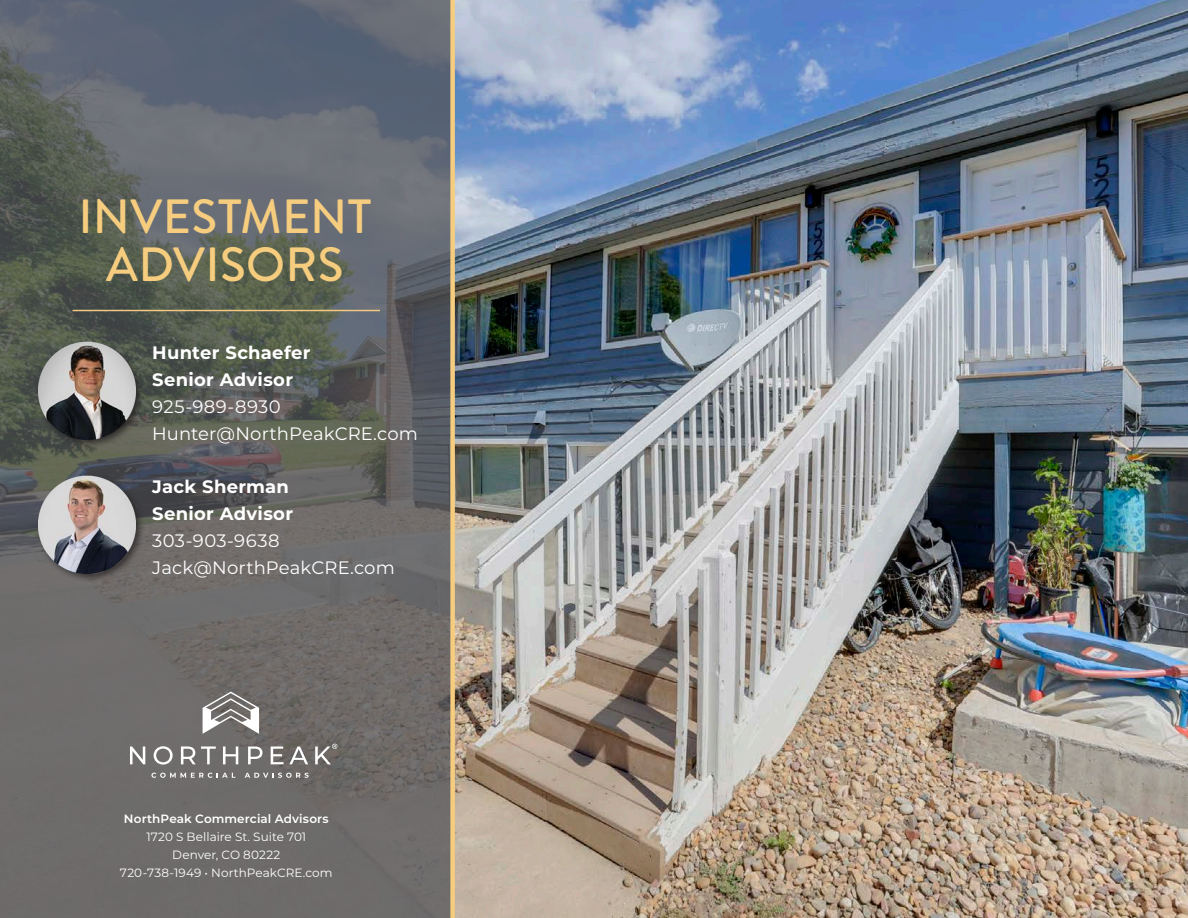
<style>
.page{position:relative;width:1188px;height:918px;background:#fff}
.page>*{position:absolute;margin:0;border:0;box-sizing:border-box;transform-origin:0 0}
.swot_title{font:500 48px "Brandon Grotesque";letter-spacing:.01em;color:#f6cd7f}
.swot_title-2{font:18px "Montserrat";letter-spacing:.01em;color:#fff}
.swot_title-3{font:700 18px "Montserrat";letter-spacing:.015em;color:#fff}
.Body{font:12px/18px "Montserrat";letter-spacing:.005em;color:#fff;text-align:center}
.Body-2{font:600 12px "Montserrat";letter-spacing:.01em;color:#fff}
</style>
<div class="page">
<img style="left:455px;top:0;width:733px;height:918px">
<svg style="left:0;top:0;width:450px;height:918px;background:#646666"></svg>
<div style="left:450px;top:0;width:5px;height:918px;background:#f6cd7f"></div>
<hr style="left:73px;top:310px;width:307px;height:1px;background:#f1c885">
<svg style="left:130px;top:747px;width:15px;height:17px"></svg>
<svg style="left:154px;top:746px;width:19px;height:19px"></svg>
<svg style="left:181px;top:747px;width:35px;height:17px"></svg>
<svg style="left:223px;top:747px;width:15px;height:17px"></svg>
<svg style="left:248px;top:747px;width:14px;height:17px"></svg>
<svg style="left:271px;top:747px;width:37px;height:17px"></svg>
<svg style="left:203px;top:692px;width:56px;height:42px"></svg>
<svg style="left:151px;top:773px;width:84px;height:5px"></svg>
<svg style="left:245px;top:773px;width:64px;height:5px"></svg>
<svg style="left:315px;top:744px;width:22px;height:20px"></svg>
<div style="left:35px;top:339px;width:110px;height:111px;background:#231f20;opacity:.75"></div>
<img style="left:39px;top:342px;width:97px;height:98px">
<div style="left:35px;top:473px;width:110px;height:110px;background:#231f20;opacity:.75"></div>
<img style="left:39px;top:476px;width:97px;height:97px">
<p class="swot_title" style="left:78px;top:183px;width:294px">INVESTMENT</p>
<p class="swot_title" style="left:106px;top:232px;width:239px">ADVISORS</p>
<p class="swot_title-3" style="left:152px;top:340px;width:160px">Hunter Schaefer</p>
<p class="swot_title-3" style="left:152px;top:367px;width:142px">Senior Advisor</p>
<p class="swot_title-2" style="left:152px;top:395px;width:130px">925-989-8930</p>
<p class="swot_title-2" style="left:152px;top:422px;width:267px">Hunter@NorthPeakCRE.com</p>
<p class="swot_title-3" style="left:152px;top:474px;width:138px">Jack Sherman</p>
<p class="swot_title-3" style="left:152px;top:501px;width:142px">Senior Advisor</p>
<p class="swot_title-2" style="left:152px;top:528px;width:129px">303-903-9638</p>
<p class="swot_title-2" style="left:152px;top:555px;width:244px">Jack@NorthPeakCRE.com</p>
<p class="Body-2" style="left:124px;top:810px;width:206px">NorthPeak Commercial Advisors</p>
<p class="Body" style="left:120px;top:827px;width:214px">1720 S Bellaire St. Suite 701<br>Denver, CO 80222<br>720-738-1949 • NorthPeakCRE.com</p>
</div>
